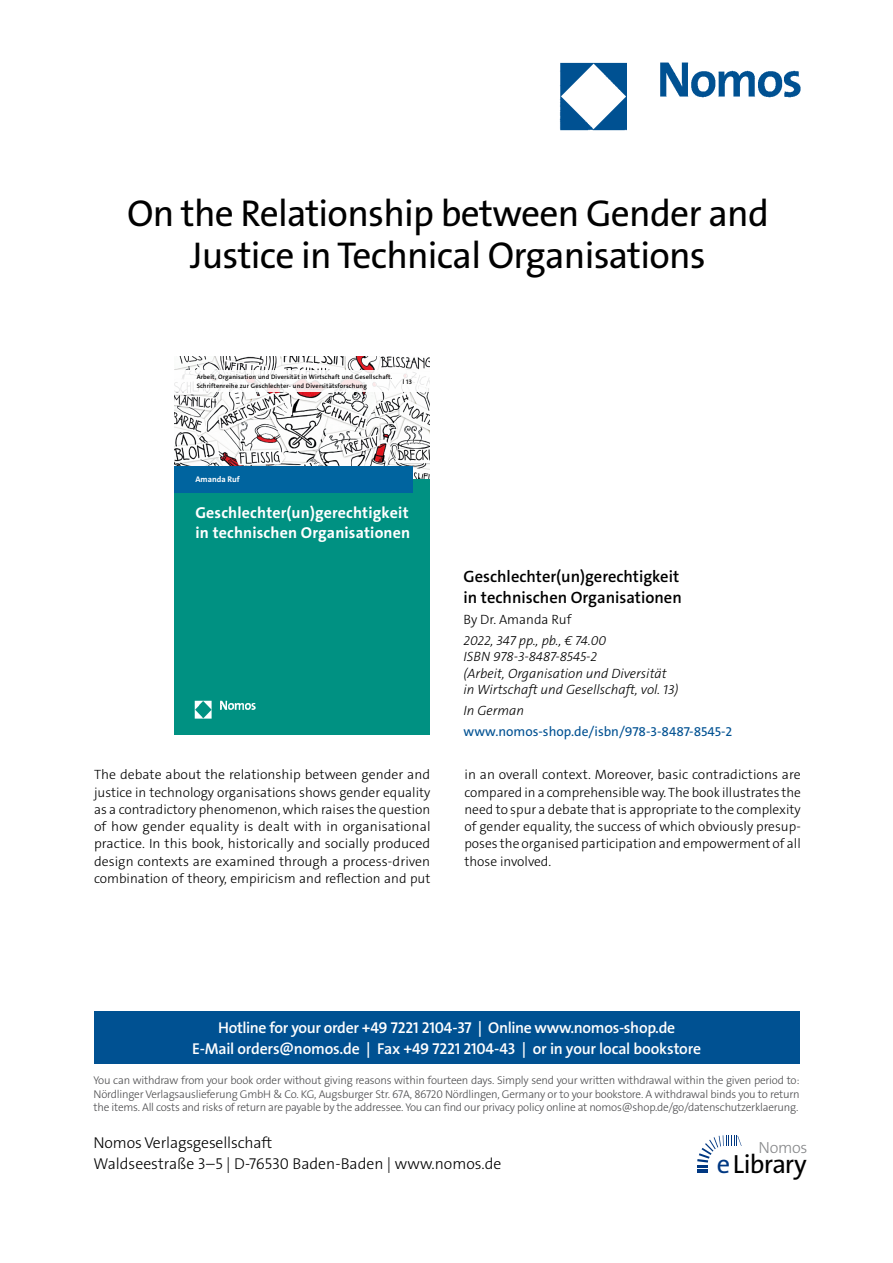
<style>
.page{position:relative;width:893px;height:1263px;background:#fff}
.page>*{position:absolute;margin:0;border:0;box-sizing:border-box;transform-origin:0 0}
._000_Headline{font:37.5px/42px "The Sans Os F";letter-spacing:-.02em;color:#000;text-align:center}
.t1{font:26.4px "The Sans Os F";letter-spacing:-.03em;color:#000}
._001_Buchtitel{font:600 16.5px/21px "The Sans C5";color:#000}
.t2{font:300 16.2px "The Sans Os F";letter-spacing:-.02em;color:#87888a}
.t3{font:700 15.9px/19.4px "The Sans C5";letter-spacing:.01em;color:#fff}
.t4{font:600 15.75px/21px "The Sans Os F";letter-spacing:-.02em;color:#fff;text-align:center}
.t5{font:300 15.75px/21px "The Sans Os F";color:#000}
._005_FließtextENGLIS{font:300 13.5px/17.2px "The Sans C5";color:#000;text-align:justify}
._004_Bibilo{font:italic 300 13.5px/16.5px "The Sans C5";color:#000}
.www_link{font:13.5px "The Sans C5";color:#005192}
._003_Autor{font:300 13.5px "The Sans C5";color:#000}
.t6{font:300 11.25px/13.5px "The Sans Os F";letter-spacing:-.02em;color:#4b4b4d;text-align:justify}
.t7{font:700 8.25px "The Sans C5";color:#fff}
.t8{font:600 6.45px/8.9px "The Sans C5";letter-spacing:.02em;color:#000}
.s1{color:#003882}
</style>
<div class="page">
<div style="left:94px;top:1011px;width:705px;height:52px;background:#005192"></div>
<svg style="left:697px;top:1135px;width:45px;height:38px"></svg>
<img style="left:559px;top:62px;width:242px;height:69px">
<img style="left:175px;top:357px;width:255px;height:123px">
<div style="left:175px;top:480px;width:255px;height:255px;background:#009182"></div>
<div style="left:175px;top:467px;width:238px;height:26px;background:#00649f"></div>
<svg style="left:175px;top:370px;width:255px;height:22px"></svg>
<img style="left:195px;top:700px;width:61px;height:18px">
<p class="_000_Headline" style="left:127px;top:193px;width:643px">On the Relationship between Gender and<br>Justice in Technical Organisations</p>
<p class="t8" style="left:197px;top:372px;width:197px">Arbeit, Organisation und Diversität in Wirtschaft und Gesellschaft.<br>Schriftenreihe zur Geschlechter- und Diversitätsforschung</p>
<p class="t8" style="left:403px;top:378px;width:11px">l 13</p>
<p class="t7" style="left:195px;top:474px;width:46px">Amanda Ruf</p>
<p class="t3" style="left:195px;top:503px;width:216px">Geschlechter(un)gerechtigkeit in technischen Organisationen</p>
<p class="_001_Buchtitel" style="left:463px;top:566px;width:220px">Geschlechter(un)gerechtigkeit in technischen Organisationen</p>
<p class="_003_Autor" style="left:463px;top:611px;width:109px">By Dr. Amanda Ruf</p>
<p class="_004_Bibilo" style="left:463px;top:632px;width:216px">2022, 347 pp., pb., € 74.00<br>ISBN 978-3-8487-8545-2<br>(Arbeit, Organisation und Diversität in Wirtschaft und Gesellschaft, vol. 13)</p>
<p class="_004_Bibilo" style="left:463px;top:702px;width:62px">In German</p>
<p class="www_link" style="left:463px;top:722px;width:270px">www.nomos-shop.de/isbn/978-3-8487-8545-2</p>
<p class="_005_FließtextENGLIS" style="left:94px;top:766px;width:338px">The debate about the relationship between gender and justice in technology organisations shows gender equality as a contradictory phenomenon, which raises the question of how gender equality is dealt with in organisational practice. In this book, historically and socially produced design contexts are examined through a process-driven combination of theory, empiricism and reflection and put</p>
<p class="_005_FließtextENGLIS" style="left:464px;top:766px;width:338px">in an overall context. Moreover, basic contradictions are compared in a comprehensible way. The book illustrates the need to spur a debate that is appropriate to the complexity of gender equality, the success of which obviously presup&shy;poses the organised participation and empowerment of all those involved.</p>
<p class="t4" style="left:192px;top:1017px;width:510px">Hotline for your order +49 7221 2104-37 | Online www.nomos-shop.de<br>E-Mail orders@nomos.de | Fax +49 7221 2104-43 | or in your local bookstore</p>
<p class="t6" style="left:94px;top:1074px;width:708px">You can withdraw from your book order without giving reasons within fourteen days. Simply send your written withdrawal within the given period to:<br>Nördlinger Verlagsauslieferung GmbH &amp; Co. KG, Augsburger Str. 67A, 86720 Nördlingen, Germany or to your bookstore. A withdrawal binds you to return the items. All costs and risks of return are payable by the addressee. You can find our privacy policy online at nomos@shop.de/go/datenschutzerklaerung.</p>
<p class="t5" style="left:94px;top:1133px;width:409px">Nomos Verlagsgesellschaft<br>Waldseestraße 3–5 | D-76530 Baden-Baden | www.nomos.de</p>
<p class="t2" style="left:758px;top:1137px;width:51px">Nomos</p>
<h2 class="t1" style="left:717px;top:1147px;width:91px"><span class="s1">e</span>Library</h2>
</div>
